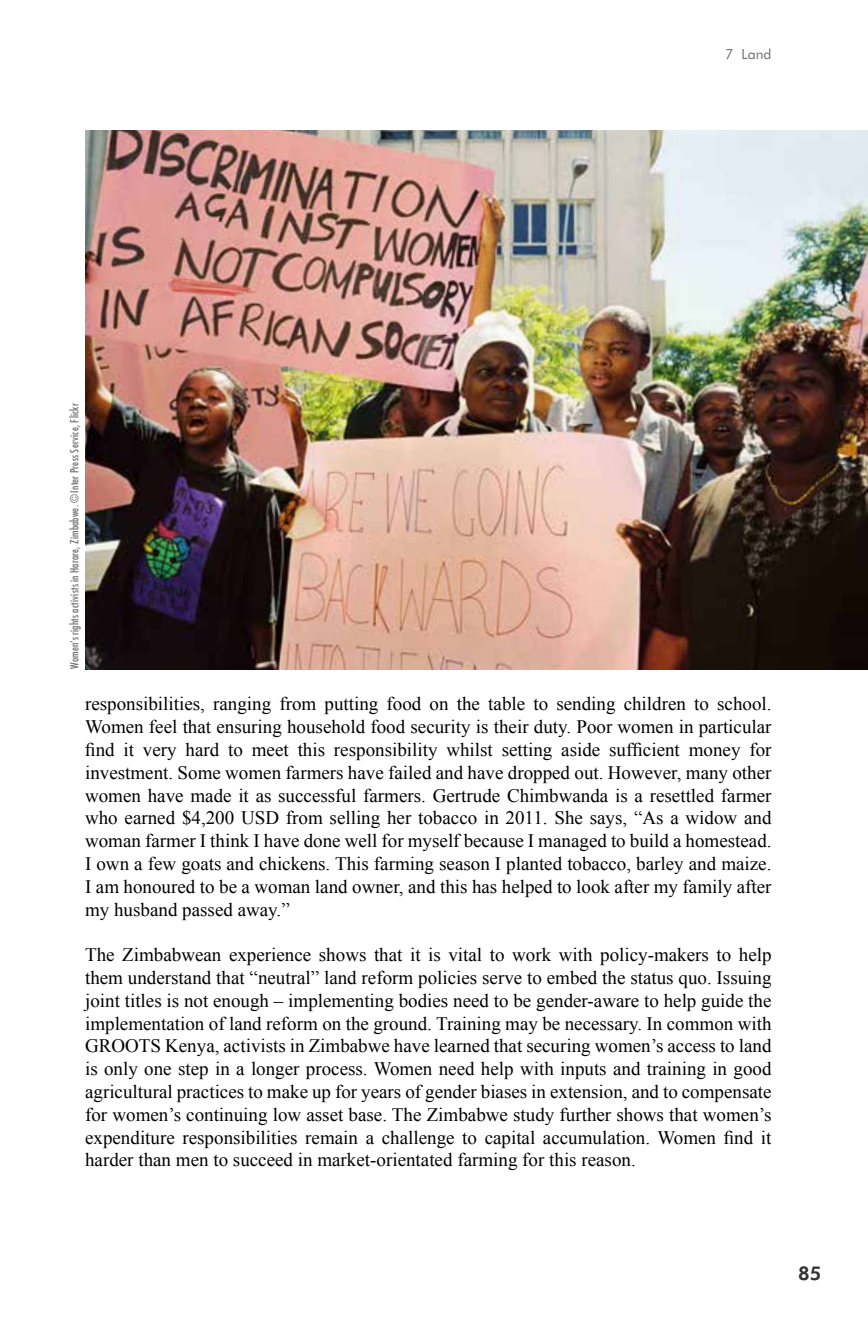
<style>
.page{position:relative;width:868px;height:1321px;background:#fff}
.page>*{position:absolute;margin:0;border:0;box-sizing:border-box;transform-origin:0 0}
.t1{font:19px/22.8px "Times New Roman";color:#000;text-align:justify}
.t2{font:800 19px "Futura BT";color:#333}
.t3{font:14px "Futura BT";color:#6d6e71}
.t4{font:condensed 11px "Futura";letter-spacing:.025em;color:#6d6e71}
</style>
<div class="page">
<img style="left:85px;top:130px;width:782px;height:539px">
<p class="t3" style="left:725px;top:45px;width:48px">7 Land</p>
<p class="t4" style="left:68px;top:669px;width:267px;rotate:-90deg">Women’s rights activists in Harare, Zimbabwe. ©Inter Press Service, Flickr</p>
<p class="t1" style="left:85px;top:692px;width:688px">responsibilities, ranging from putting food on the table to sending children to school.<br>Women feel that ensuring household food security is their duty. Poor women in particular find it very hard to meet this responsibility whilst setting aside sufficient money for investment. Some women farmers have failed and have dropped out. However, many other women have made it as successful farmers. Gertrude Chimbwanda is a resettled farmer who earned $4,200 USD from selling her tobacco in 2011. She says, “As a widow and woman farmer I think I have done well for myself because I managed to build a homestead.<br>I own a few goats and chickens. This farming season I planted tobacco, barley and maize.<br>I am honoured to be a woman land owner, and this has helped to look after my family after my husband passed away.”</p>
<p class="t1" style="left:85px;top:943px;width:688px">The Zimbabwean experience shows that it is vital to work with policy-makers to help them understand that “neutral” land reform policies serve to embed the status quo. Issuing joint titles is not enough – implementing bodies need to be gender-aware to help guide the implementation of land reform on the ground. Training may be necessary. In common with GROOTS Kenya, activists in Zimbabwe have learned that securing women’s access to land is only one step in a longer process. Women need help with inputs and training in good agricultural practices to make up for years of gender biases in extension, and to compensate for women’s continuing low asset base. The Zimbabwe study further shows that women’s expenditure responsibilities remain a challenge to capital accumulation. Women find it harder than men to succeed in market-orientated farming for this reason.</p>
<p class="t2" style="left:798px;top:1262px;width:25px">85</p>
</div>
